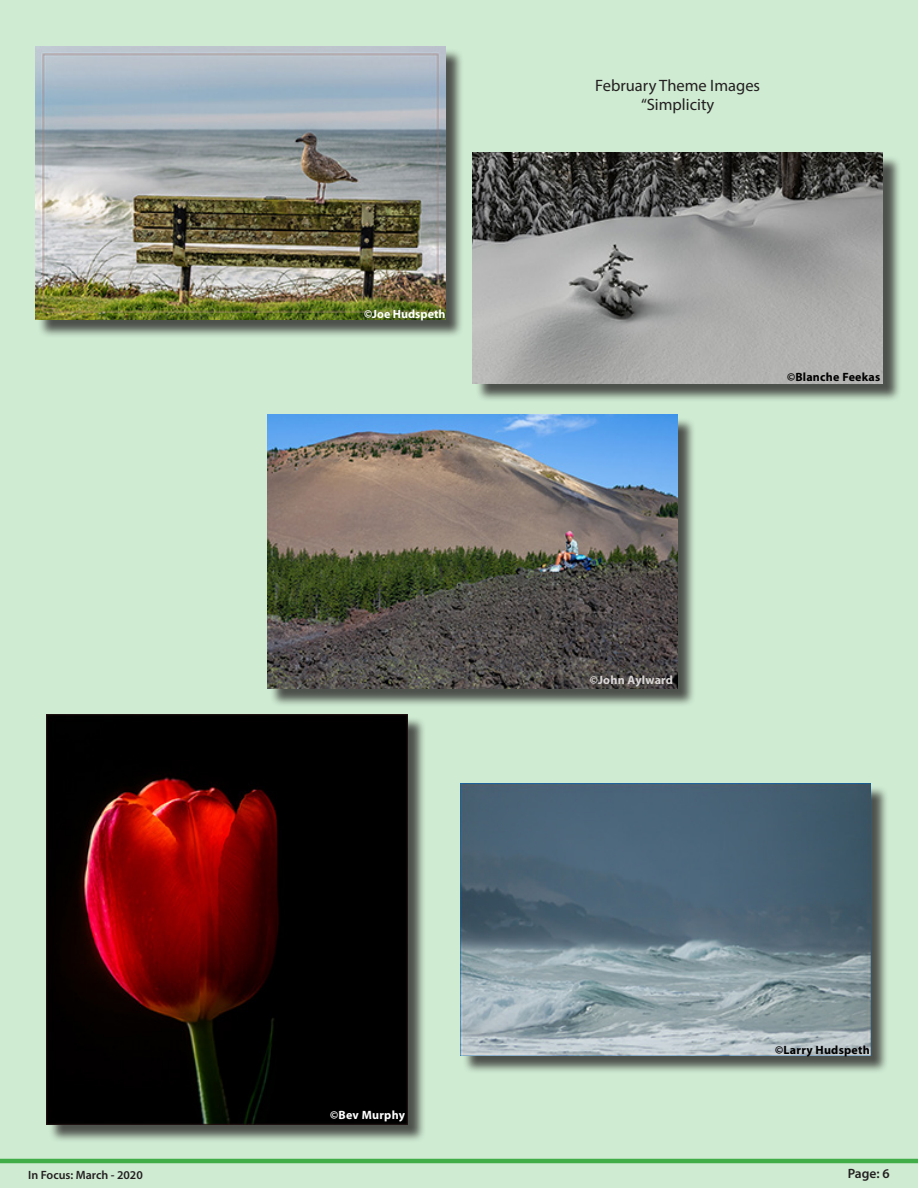
<style>
.page{position:relative;width:918px;height:1188px;background:#cfebd2}
.page>*{position:absolute;margin:0;border:0;box-sizing:border-box;transform-origin:0 0}
.t1{font:16.5px "Myriad Pro";color:#231f20}
.t2{font:600 13.5px "Myriad Pro";color:#231f20}
.t3{font:700 12px "Myriad Pro";letter-spacing:.02em;color:#000}
.t4{font:600 12px "Myriad Pro";color:#231f20}
.t5{font:700 12px "Myriad Pro";letter-spacing:.02em;color:#dad7d6}
.t6{font:700 12px "Myriad Pro";color:#fff}
.t7{font:700 12px "Myriad Pro";letter-spacing:.02em;color:#fff}
</style>
<div class="page">
<hr style="left:0;top:1159px;width:918px;height:4px;background:#41ad49">
<div style="left:270px;top:417px;width:426px;height:290px;background:#231f20;opacity:.75"></div>
<img style="left:267px;top:415px;width:411px;height:273px">
<div style="left:475px;top:155px;width:426px;height:247px;background:#231f20;opacity:.75"></div>
<img style="left:472px;top:153px;width:411px;height:230px">
<div style="left:462px;top:785px;width:427px;height:289px;background:#231f20;opacity:.75"></div>
<img style="left:460px;top:783px;width:410px;height:272px">
<div style="left:37px;top:48px;width:427px;height:290px;background:#231f20;opacity:.75"></div>
<img style="left:35px;top:46px;width:411px;height:274px">
<div style="left:49px;top:716px;width:377px;height:427px;background:#231f20;opacity:.75"></div>
<img style="left:46px;top:714px;width:362px;height:410px">
<p class="t6" style="left:364px;top:306px;width:83px">©Joe Hudspeth</p>
<p class="t7" style="left:330px;top:1107px;width:76px">©Bev Murphy</p>
<p class="t1" style="left:595px;top:75px;width:166px">February Theme Images</p>
<p class="t1" style="left:641px;top:95px;width:75px">“Simplicity</p>
<p class="t3" style="left:787px;top:369px;width:95px">©Blanche Feekas</p>
<p class="t5" style="left:590px;top:672px;width:85px">©John Aylward</p>
<p class="t3" style="left:775px;top:1043px;width:96px">©Larry Hudspeth</p>
<p class="t4" style="left:28px;top:1168px;width:116px">In Focus: March - 2020</p>
<p class="t2" style="left:848px;top:1165px;width:44px">Page: 6</p>
</div>
